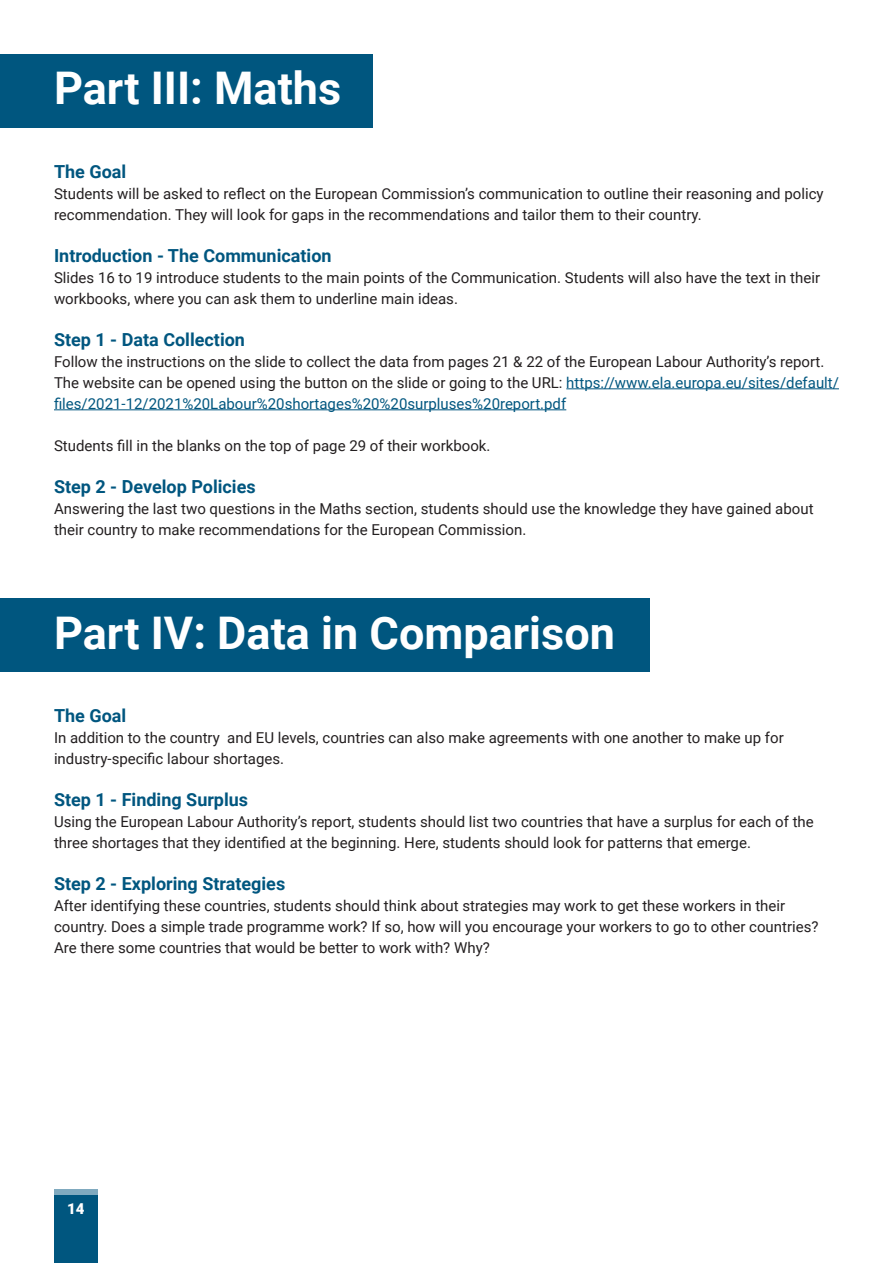
<style>
.page{position:relative;width:893px;height:1263px;background:#fff}
.page>*{position:absolute;margin:0;border:0;box-sizing:border-box;transform-origin:0 0}
.Heading_2_-_White{font:700 45px "Roboto";color:#fff}
.Heading_3_-_Dark_Blu{font:700 18px "Roboto";color:#00567f}
.Heading_3_-_Dark_Blu-2{font:15px/21px "Roboto";color:#231f20}
.t1{font:900 15px "Roboto";color:#fff}
.s1{color:#00567f}
</style>
<div class="page">
<div style="left:54px;top:1195px;width:44px;height:68px;background:#00567f"></div>
<div style="left:54px;top:1189px;width:44px;height:6px;background:#80aabf"></div>
<div style="left:0;top:598px;width:650px;height:74px;background:#00567f"></div>
<div style="left:0;top:54px;width:373px;height:74px;background:#00567f"></div>
<hr style="left:566px;top:388px;width:273px;height:1px;background:#00567f">
<hr style="left:54px;top:409px;width:512px;height:1px;background:#00567f">
<p class="Heading_2_-_White" style="left:54px;top:57px;width:289px">Part III: Maths</p>
<p class="Heading_3_-_Dark_Blu" style="left:54px;top:159px;width:74px">The Goal</p>
<p class="Heading_3_-_Dark_Blu-2" style="left:54px;top:182px;width:771px">Students will be asked to reflect on the European Commission’s communication to outline their reasoning and policy recommendation. They will look for gaps in the recommendations and tailor them to their country.</p>
<p class="Heading_3_-_Dark_Blu" style="left:54px;top:243px;width:279px">Introduction - The Communication</p>
<p class="Heading_3_-_Dark_Blu-2" style="left:54px;top:266px;width:767px">Slides 16 to 19 introduce students to the main points of the Communication. Students will also have the text in their workbooks, where you can ask them to underline main ideas.</p>
<p class="Heading_3_-_Dark_Blu" style="left:54px;top:327px;width:193px">Step 1 - Data Collection</p>
<p class="Heading_3_-_Dark_Blu-2" style="left:54px;top:350px;width:786px">Follow the instructions on the slide to collect the data from pages 21 &amp; 22 of the European Labour Authority’s report.<br>The website can be opened using the button on the slide or going to the URL: <span class="s1">https://www.ela.europa.eu/sites/default/ files/2021-12/2021%20Labour%20shortages%20%20surpluses%20report.pdf</span></p>
<p class="Heading_3_-_Dark_Blu-2" style="left:54px;top:434px;width:438px">Students fill in the blanks on the top of page 29 of their workbook.</p>
<p class="Heading_3_-_Dark_Blu" style="left:54px;top:474px;width:203px">Step 2 - Develop Policies</p>
<p class="Heading_3_-_Dark_Blu-2" style="left:54px;top:497px;width:761px">Answering the last two questions in the Maths section, students should use the knowledge they have gained about their country to make recommendations for the European Commission.</p>
<p class="Heading_2_-_White" style="left:54px;top:601px;width:562px">Part IV: Data in Comparison</p>
<p class="Heading_3_-_Dark_Blu" style="left:54px;top:703px;width:74px">The Goal</p>
<p class="Heading_3_-_Dark_Blu-2" style="left:54px;top:727px;width:731px">In addition to the country and EU levels, countries can also make agreements with one another to make up for industry-specific labour shortages.</p>
<p class="Heading_3_-_Dark_Blu" style="left:54px;top:787px;width:196px">Step 1 - Finding Surplus</p>
<p class="Heading_3_-_Dark_Blu-2" style="left:54px;top:811px;width:761px">Using the European Labour Authority’s report, students should list two countries that have a surplus for each of the three shortages that they identified at the beginning. Here, students should look for patterns that emerge.</p>
<p class="Heading_3_-_Dark_Blu" style="left:54px;top:871px;width:233px">Step 2 - Exploring Strategies</p>
<p class="Heading_3_-_Dark_Blu-2" style="left:54px;top:895px;width:766px">After identifying these countries, students should think about strategies may work to get these workers in their country. Does a simple trade programme work? If so, how will you encourage your workers to go to other countries?<br>Are there some countries that would be better to work with? Why?</p>
<p class="t1" style="left:67px;top:1198px;width:19px">14</p>
</div>
